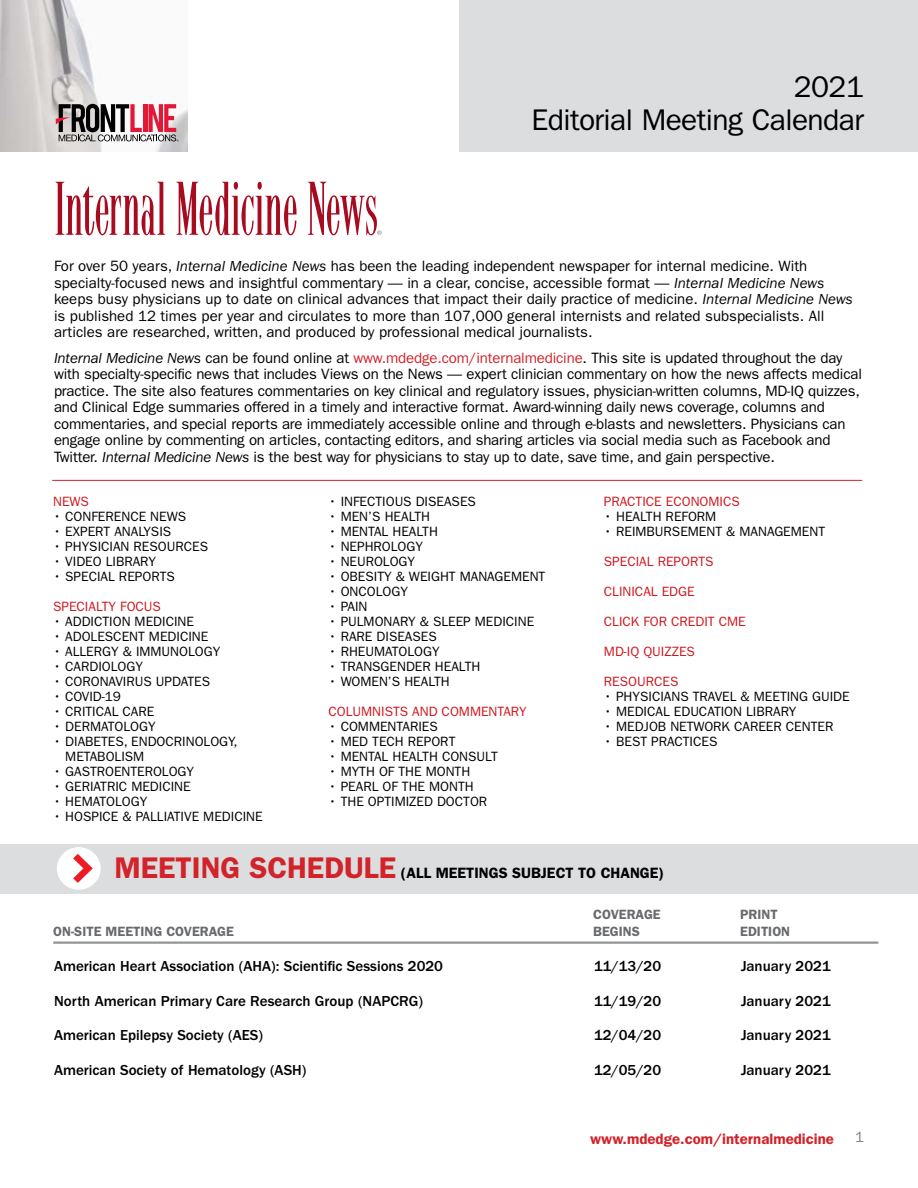
<style>
.page{position:relative;width:918px;height:1188px;background:#fff}
.page>*{position:absolute;margin:0;border:0;box-sizing:border-box;transform-origin:0 0}
.t1{font:30px/33px "ITC Franklin Gothic Std";letter-spacing:-.02em;color:#000;text-align:right}
.t2{font:15px/16.5px "ITC Franklin Gothic Std";letter-spacing:-.01em;color:#000}
.t3{font:500 15px "ITC Franklin Gothic Std";color:#000}
.t4{font:600 15px "ITC Franklin Gothic Std";color:#000}
.t5{font:600 15px "ITC Franklin Gothic Std";color:#d2232a}
.t6{font:15px "ITC Franklin Gothic Std";color:#808080}
.t7{font:13.5px/15px "ITC Franklin Gothic Std";color:#000}
.t8{font:13.5px "ITC Franklin Gothic Std";color:#ce171e}
.t9{font:600 13.5px "ITC Franklin Gothic Std";color:#696a6d}
.s1{font-style:italic}
.s2{color:#d2232a}
.s3{font-size:30px;color:#d2232a}
</style>
<div class="page">
<svg style="left:55px;top:182px;width:111px;height:53px"></svg>
<svg style="left:176px;top:182px;width:121px;height:53px"></svg>
<svg style="left:307px;top:182px;width:75px;height:54px"></svg>
<div style="left:459px;top:0;width:459px;height:151px;background:#dcddde"></div>
<img style="left:0;top:0;width:187px;height:151px">
<svg style="left:56px;top:104px;width:123px;height:37px"></svg>
<hr style="left:52px;top:480px;width:810px;height:1px;background:#d2232a">
<div style="left:1px;top:845px;width:917px;height:49px;background:#dcddde"></div>
<div style="left:57px;top:847px;width:44px;height:43px;background:#fff;border-radius:50%"></div>
<svg style="left:73px;top:854px;width:20px;height:29px"></svg>
<hr style="left:53px;top:942px;width:825px;height:2px;background:#939598">
<h1 class="t1" style="left:532px;top:71px;width:334px">2021<br>Editorial Meeting Calendar</h1>
<p class="t2" style="left:54px;top:258px;width:800px">For over 50 years, <span class="s1">Internal Medicine News</span> has been the leading independent newspaper for internal medicine. With specialty-focused news and insightful commentary — in a clear, concise, accessible format — <span class="s1">Internal Medicine News </span>keeps busy physicians up to date on clinical advances that impact their daily practice of medicine. <span class="s1">Internal Medicine News </span>is published 12 times per year and circulates to more than 107,000 general internists and related subspecialists. All articles are researched, written, and produced by professional medical journalists.</p>
<p class="t2" style="left:54px;top:350px;width:809px"><span class="s1">Internal Medicine News</span> can be found online at <span class="s2">www.mdedge.com/internalmedicine</span>. This site is updated throughout the day with specialty-specific news that includes Views on the News — expert clinician commentary on how the news affects medical practice. The site also features commentaries on key clinical and regulatory issues, physician-written columns, MD-IQ quizzes, and Clinical Edge summaries offered in a timely and interactive format. Award-winning daily news coverage, columns and commentaries, and special reports are immediately accessible online and through e-blasts and newsletters. Physicians can engage online by commenting on articles, contacting editors, and sharing articles via social media such as Facebook and Twitter. <span class="s1">Internal Medicine News</span> is the best way for physicians to stay up to date, save time, and gain perspective.</p>
<p class="t8" style="left:53px;top:493px;width:37px">NEWS</p>
<p class="t7" style="left:53px;top:509px;width:135px">• CONFERENCE NEWS</p>
<p class="t7" style="left:53px;top:524px;width:120px">• EXPERT ANALYSIS</p>
<p class="t7" style="left:53px;top:539px;width:156px">• PHYSICIAN RESOURCES</p>
<p class="t7" style="left:53px;top:554px;width:104px">• VIDEO LIBRARY</p>
<p class="t7" style="left:53px;top:569px;width:123px">• SPECIAL REPORTS</p>
<p class="t8" style="left:53px;top:598px;width:109px">SPECIALTY FOCUS</p>
<p class="t7" style="left:53px;top:614px;width:142px">• ADDICTION MEDICINE</p>
<p class="t7" style="left:53px;top:629px;width:157px">• ADOLESCENT MEDICINE</p>
<p class="t7" style="left:53px;top:644px;width:169px">• ALLERGY &amp; IMMUNOLOGY</p>
<p class="t7" style="left:53px;top:659px;width:91px">• CARDIOLOGY</p>
<p class="t7" style="left:53px;top:674px;width:159px">• CORONAVIRUS UPDATES</p>
<p class="t7" style="left:53px;top:689px;width:69px">• COVID-19</p>
<p class="t7" style="left:53px;top:704px;width:103px">• CRITICAL CARE</p>
<p class="t7" style="left:53px;top:719px;width:104px">• DERMATOLOGY</p>
<p class="t7" style="left:65px;top:734px;width:174px;text-indent:-12px">• DIABETES, ENDOCRINOLOGY,<br>METABOLISM</p>
<p class="t7" style="left:53px;top:764px;width:142px">• GASTROENTEROLOGY</p>
<p class="t7" style="left:53px;top:779px;width:139px">• GERIATRIC MEDICINE</p>
<p class="t7" style="left:53px;top:794px;width:96px">• HEMATOLOGY</p>
<p class="t7" style="left:53px;top:809px;width:211px">• HOSPICE &amp; PALLIATIVE MEDICINE</p>
<p class="t7" style="left:329px;top:494px;width:149px">• INFECTIOUS DISEASES</p>
<p class="t7" style="left:329px;top:509px;width:103px">• MEN’S HEALTH</p>
<p class="t7" style="left:329px;top:524px;width:111px">• MENTAL HEALTH</p>
<p class="t7" style="left:329px;top:539px;width:96px">• NEPHROLOGY</p>
<p class="t7" style="left:329px;top:554px;width:88px">• NEUROLOGY</p>
<p class="t7" style="left:329px;top:569px;width:218px">• OBESITY &amp; WEIGHT MANAGEMENT</p>
<p class="t7" style="left:329px;top:584px;width:81px">• ONCOLOGY</p>
<p class="t7" style="left:329px;top:599px;width:41px">• PAIN</p>
<p class="t7" style="left:329px;top:614px;width:207px">• PULMONARY &amp; SLEEP MEDICINE</p>
<p class="t7" style="left:329px;top:629px;width:110px">• RARE DISEASES</p>
<p class="t7" style="left:329px;top:644px;width:113px">• RHEUMATOLOGY</p>
<p class="t7" style="left:329px;top:659px;width:153px">• TRANSGENDER HEALTH</p>
<p class="t7" style="left:329px;top:674px;width:123px">• WOMEN’S HEALTH</p>
<p class="t8" style="left:329px;top:703px;width:200px">COLUMNISTS AND COMMENTARY</p>
<p class="t7" style="left:329px;top:719px;width:111px">• COMMENTARIES</p>
<p class="t7" style="left:329px;top:734px;width:128px">• MED TECH REPORT</p>
<p class="t7" style="left:329px;top:749px;width:171px">• MENTAL HEALTH CONSULT</p>
<p class="t7" style="left:329px;top:764px;width:143px">• MYTH OF THE MONTH</p>
<p class="t7" style="left:329px;top:779px;width:147px">• PEARL OF THE MONTH</p>
<p class="t7" style="left:329px;top:794px;width:160px">• THE OPTIMIZED DOCTOR</p>
<p class="t8" style="left:604px;top:493px;width:137px">PRACTICE ECONOMICS</p>
<p class="t7" style="left:604px;top:509px;width:114px">• HEALTH REFORM</p>
<p class="t7" style="left:604px;top:524px;width:223px">• REIMBURSEMENT &amp; MANAGEMENT</p>
<p class="t8" style="left:604px;top:553px;width:111px">SPECIAL REPORTS</p>
<p class="t8" style="left:604px;top:583px;width:92px">CLINICAL EDGE</p>
<p class="t8" style="left:604px;top:613px;width:143px">CLICK FOR CREDIT CME</p>
<p class="t8" style="left:604px;top:643px;width:92px">MD-IQ QUIZZES</p>
<p class="t8" style="left:604px;top:673px;width:76px">RESOURCES</p>
<p class="t7" style="left:604px;top:689px;width:247px">• PHYSICIANS TRAVEL &amp; MEETING GUIDE</p>
<p class="t7" style="left:604px;top:704px;width:194px">• MEDICAL EDUCATION LIBRARY</p>
<p class="t7" style="left:604px;top:719px;width:231px">• MEDJOB NETWORK CAREER CENTER</p>
<p class="t7" style="left:604px;top:734px;width:115px">• BEST PRACTICES</p>
<p class="t4" style="left:114px;top:864px;width:551px"><span class="s3">MEETING SCHEDULE</span> (ALL MEETINGS SUBJECT TO CHANGE)</p>
<p class="t9" style="left:593px;top:907px;width:69px">COVERAGE</p>
<p class="t9" style="left:740px;top:907px;width:39px">PRINT</p>
<p class="t9" style="left:53px;top:923px;width:182px">ON-SITE MEETING COVERAGE</p>
<p class="t9" style="left:593px;top:923px;width:48px">BEGINS</p>
<p class="t9" style="left:740px;top:923px;width:51px">EDITION</p>
<p class="t3" style="left:54px;top:958px;width:391px">American Heart Association (AHA): Scientific Sessions 2020</p>
<p class="t3" style="left:594px;top:958px;width:69px">11/13/20</p>
<p class="t3" style="left:741px;top:958px;width:91px">January 2021</p>
<p class="t3" style="left:54px;top:993px;width:370px">North American Primary Care Research Group (NAPCRG)</p>
<p class="t3" style="left:594px;top:993px;width:69px">11/19/20</p>
<p class="t3" style="left:741px;top:993px;width:91px">January 2021</p>
<p class="t3" style="left:54px;top:1027px;width:211px">American Epilepsy Society (AES)</p>
<p class="t3" style="left:594px;top:1027px;width:69px">12/04/20</p>
<p class="t3" style="left:741px;top:1027px;width:91px">January 2021</p>
<p class="t3" style="left:54px;top:1062px;width:254px">American Society of Hematology (ASH)</p>
<p class="t3" style="left:594px;top:1062px;width:69px">12/05/20</p>
<p class="t3" style="left:741px;top:1062px;width:91px">January 2021</p>
<p class="t5" style="left:590px;top:1130px;width:245px">www.mdedge.com/internalmedicine</p>
<p class="t6" style="left:855px;top:1129px;width:10px">1</p>
</div>
